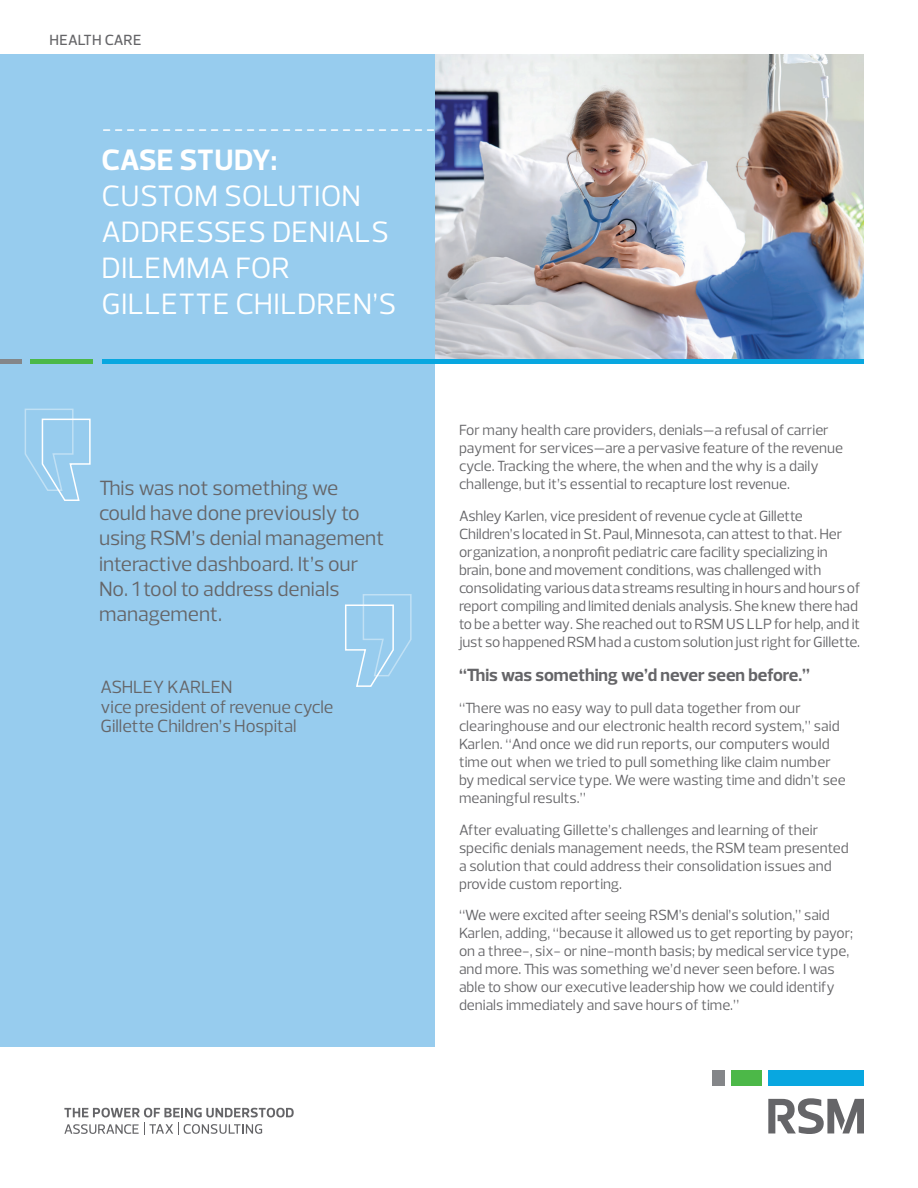
<style>
.page{position:relative;width:918px;height:1188px;background:#fff}
.page>*{position:absolute;margin:0;border:0;box-sizing:border-box;transform-origin:0 0}
.t1{font:30px/36px "Prelo";letter-spacing:.015em;color:#fff}
.t2{font:700 30px "Prelo";letter-spacing:-.005em;color:#fff}
.t3{font:21px/25.2px "Prelo";color:#656568}
.t4{font:18px/19.5px "Prelo";color:#656568}
.t5{font:700 18px "Prelo";color:#656568}
.t6{font:15px/18px "Prelo";color:#656568}
.t7{font:500 15px "Prelo";letter-spacing:.005em;color:#656568}
</style>
<div class="page">
<svg style="left:64px;top:1108px;width:230px;height:9px"></svg>
<svg style="left:64px;top:1123px;width:198px;height:12px"></svg>
<div style="left:768px;top:1070px;width:96px;height:16px;background:#08a7e0"></div>
<div style="left:712px;top:1070px;width:12px;height:16px;background:#848689"></div>
<div style="left:731px;top:1070px;width:30px;height:16px;background:#4cb848"></div>
<svg style="left:768px;top:1098px;width:96px;height:36px"></svg>
<img style="left:434px;top:54px;width:430px;height:305px">
<div style="left:0;top:54px;width:434px;height:992px;background:#97ccee"></div>
<svg style="left:104px;top:129px;width:329px;height:2px"></svg>
<hr style="left:30px;top:359px;width:63px;height:4px;background:#4cb848">
<hr style="left:102px;top:359px;width:762px;height:4px;background:#08a7e0">
<hr style="left:0;top:359px;width:21px;height:4px;background:#848689">
<svg style="left:345px;top:594px;width:67px;height:93px"></svg>
<svg style="left:24px;top:408px;width:67px;height:93px"></svg>
<p class="t7" style="left:50px;top:31px;width:93px">HEALTH CARE</p>
<h1 class="t2" style="left:101px;top:142px;width:177px">CASE STUDY:</h1>
<h1 class="t1" style="left:101px;top:178px;width:296px">CUSTOM SOLUTION<br>ADDRESSES DENIALS<br>DILEMMA FOR<br>GILLETTE CHILDREN’S</h1>
<h2 class="t3" style="left:99px;top:475px;width:287px">This was not something we could have done previously to using RSM’s denial management interactive dashboard. It’s our<br>No. 1 tool to address denials management.</h2>
<p class="t4" style="left:100px;top:677px;width:234px">ASHLEY KARLEN<br>vice president of revenue cycle<br>Gillette Children’s Hospital</p>
<p class="t6" style="left:459px;top:421px;width:386px">For many health care providers, denials—a refusal of carrier payment for services—are a pervasive feature of the revenue cycle. Tracking the where, the when and the why is a daily challenge, but it’s essential to recapture lost revenue.</p>
<p class="t6" style="left:459px;top:507px;width:403px">Ashley Karlen, vice president of revenue cycle at Gillette Children’s located in St. Paul, Minnesota, can attest to that. Her organization, a nonprofit pediatric care facility specializing in brain, bone and movement conditions, was challenged with consolidating various data streams resulting in hours and hours of report compiling and limited denials analysis. She knew there had to be a better way. She reached out to RSM US LLP for help, and it just so happened RSM had a custom solution just right for Gillette.</p>
<p class="t5" style="left:459px;top:664px;width:353px">“This was something we’d never seen before.”</p>
<p class="t6" style="left:459px;top:699px;width:388px">“There was no easy way to pull data together from our clearinghouse and our electronic health record system,” said Karlen. “And once we did run reports, our computers would time out when we tried to pull something like claim number by medical service type. We were wasting time and didn’t see meaningful results.”</p>
<p class="t6" style="left:459px;top:821px;width:391px">After evaluating Gillette’s challenges and learning of their specific denials management needs, the RSM team presented a solution that could address their consolidation issues and provide custom reporting.</p>
<p class="t6" style="left:459px;top:906px;width:396px">“We were excited after seeing RSM’s denial’s solution,” said Karlen, adding, “because it allowed us to get reporting by payor; on a three-, six- or nine-month basis; by medical service type, and more. This was something we’d never seen before. I was able to show our executive leadership how we could identify denials immediately and save hours of time.”</p>
</div>
